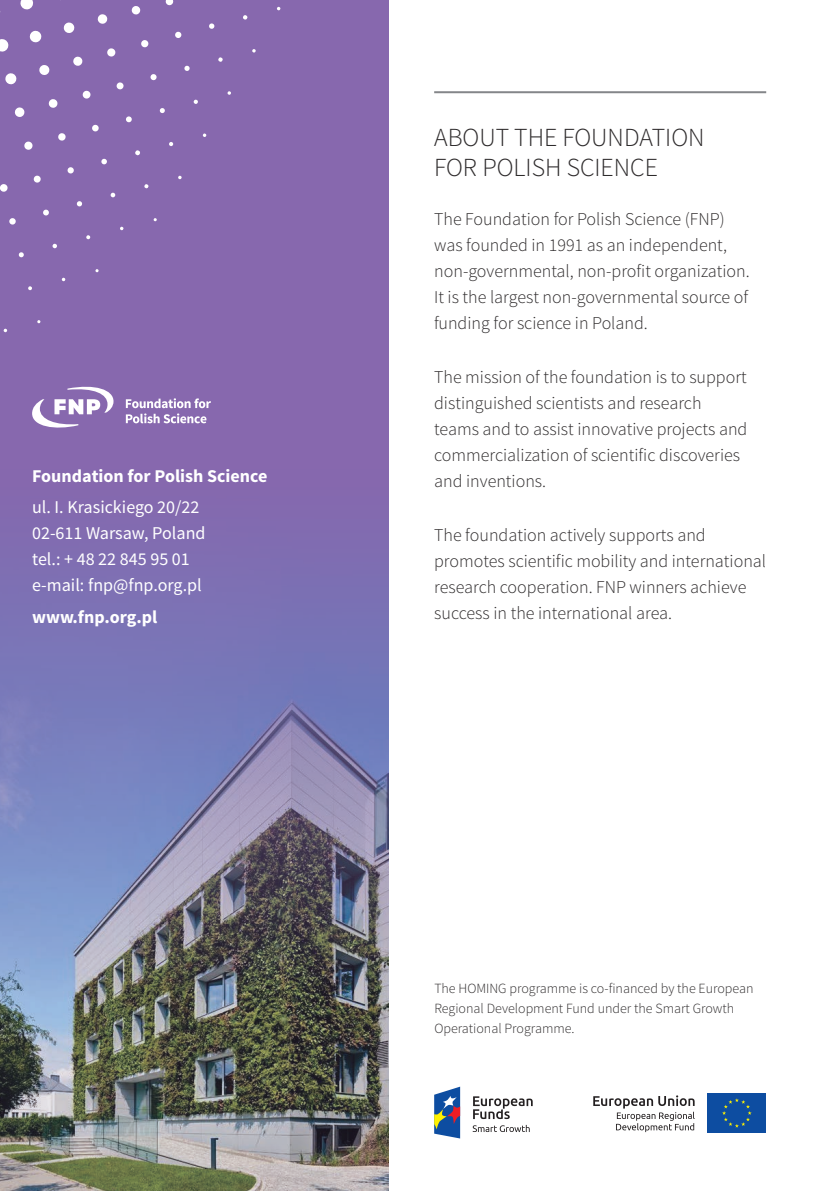
<style>
.page{position:relative;width:840px;height:1191px;background:#fff}
.page>*{position:absolute;margin:0;border:0;box-sizing:border-box;transform-origin:0 0}
.t1{font:300 26px/30px "Source Sans Pro";color:#2e2b2c}
.t2{font:300 18px/26px "Source Sans Pro";color:#2e2b2c}
.t3{font:18px "Source Sans Pro";color:#fff}
.t4{font:700 18px "Source Sans Pro";color:#fff}
.t5{font:300 14px/20px "Source Sans Pro";color:#2e2b2c}
</style>
<div class="page">
<div style="left:0;top:0;width:388px;height:1191px;background:#8768ae"></div>
<svg style="left:28px;top:286px;width:4px;height:4px"></svg>
<svg style="left:120px;top:226px;width:4px;height:4px"></svg>
<svg style="left:86px;top:235px;width:4px;height:4px"></svg>
<svg style="left:52px;top:243px;width:5px;height:5px"></svg>
<svg style="left:19px;top:252px;width:5px;height:5px"></svg>
<svg style="left:178px;top:176px;width:4px;height:3px"></svg>
<svg style="left:144px;top:184px;width:4px;height:4px"></svg>
<svg style="left:110px;top:192px;width:5px;height:6px"></svg>
<svg style="left:76px;top:201px;width:6px;height:6px"></svg>
<div style="left:43px;top:209px;width:6px;height:7px;background:#fff;border-radius:2px"></div>
<div style="left:9px;top:218px;width:7px;height:7px;background:#fff;border-radius:3px"></div>
<svg style="left:202px;top:133px;width:4px;height:4px"></svg>
<svg style="left:169px;top:142px;width:4px;height:4px"></svg>
<svg style="left:135px;top:150px;width:5px;height:5px"></svg>
<svg style="left:101px;top:158px;width:6px;height:7px"></svg>
<div style="left:67px;top:167px;width:7px;height:7px;background:#fff;border-radius:3px"></div>
<svg style="left:33px;top:175px;width:8px;height:8px"></svg>
<div style="left:0;top:184px;width:8px;height:8px;background:#fff;border-radius:3px"></div>
<svg style="left:227px;top:91px;width:4px;height:4px"></svg>
<svg style="left:193px;top:99px;width:5px;height:5px"></svg>
<svg style="left:159px;top:108px;width:6px;height:5px"></svg>
<svg style="left:125px;top:116px;width:7px;height:7px"></svg>
<div style="left:92px;top:124px;width:7px;height:8px;background:#fff;border-radius:3px"></div>
<div style="left:58px;top:133px;width:8px;height:8px;background:#fff;border-radius:3px"></div>
<svg style="left:24px;top:141px;width:9px;height:9px"></svg>
<svg style="left:252px;top:49px;width:4px;height:4px"></svg>
<svg style="left:218px;top:57px;width:5px;height:5px"></svg>
<svg style="left:184px;top:65px;width:6px;height:6px"></svg>
<div style="left:150px;top:74px;width:7px;height:6px;background:#fff;border-radius:3px"></div>
<svg style="left:116px;top:82px;width:8px;height:8px"></svg>
<svg style="left:82px;top:90px;width:9px;height:9px"></svg>
<svg style="left:48px;top:99px;width:10px;height:9px"></svg>
<svg style="left:14px;top:107px;width:11px;height:10px"></svg>
<svg style="left:243px;top:15px;width:4px;height:5px"></svg>
<svg style="left:209px;top:23px;width:5px;height:6px"></svg>
<svg style="left:175px;top:31px;width:7px;height:7px"></svg>
<div style="left:141px;top:40px;width:8px;height:8px;background:#fff;border-radius:3px"></div>
<svg style="left:107px;top:48px;width:9px;height:9px"></svg>
<svg style="left:73px;top:56px;width:10px;height:10px"></svg>
<svg style="left:39px;top:65px;width:11px;height:10px"></svg>
<svg style="left:5px;top:73px;width:12px;height:12px"></svg>
<svg style="left:165px;top:0;width:8px;height:6px"></svg>
<svg style="left:131px;top:6px;width:10px;height:9px"></svg>
<svg style="left:97px;top:14px;width:11px;height:10px"></svg>
<svg style="left:63px;top:22px;width:12px;height:11px"></svg>
<svg style="left:29px;top:30px;width:13px;height:13px"></svg>
<svg style="left:0;top:39px;width:9px;height:13px"></svg>
<svg style="left:20px;top:0;width:13px;height:10px"></svg>
<svg style="left:3px;top:328px;width:4px;height:4px"></svg>
<img style="left:0;top:576px;width:388px;height:615px">
<hr style="left:434px;top:91px;width:331px;height:2px;background:#848689">
<svg style="left:32px;top:386px;width:81px;height:42px"></svg>
<svg style="left:126px;top:398px;width:85px;height:25px"></svg>
<div style="left:707px;top:1093px;width:58px;height:39px;background:#0d4da1"></div>
<svg style="left:722px;top:1098px;width:29px;height:29px"></svg>
<svg style="left:593px;top:1095px;width:101px;height:37px"></svg>
<svg style="left:434px;top:1086px;width:26px;height:52px"></svg>
<svg style="left:472px;top:1096px;width:60px;height:36px"></svg>
<p class="t4" style="left:32px;top:464px;width:237px">Foundation for Polish Science</p>
<p class="t3" style="left:32px;top:496px;width:169px">ul. I. Krasickiego 20/22</p>
<p class="t3" style="left:32px;top:522px;width:175px">02-611 Warsaw, Poland</p>
<p class="t3" style="left:32px;top:548px;width:159px">tel.: + 48 22 845 95 01</p>
<p class="t3" style="left:32px;top:574px;width:171px">e-mail: fnp@fnp.org.pl</p>
<p class="t4" style="left:32px;top:605px;width:127px">www.fnp.org.pl</p>
<p class="t1" style="left:434px;top:122px;width:272px">ABOUT THE FOUNDATION<br>FOR POLISH SCIENCE</p>
<p class="t2" style="left:434px;top:206px;width:317px">The Foundation for Polish Science (FNP) was founded in 1991 as an independent, non-governmental, non-profit organization.<br>It is the largest non-governmental source of funding for science in Poland.</p>
<p class="t2" style="left:434px;top:364px;width:314px">The mission of the foundation is to support distinguished scientists and research teams and to assist innovative projects and commercialization of scientific discoveries and inventions.</p>
<p class="t2" style="left:434px;top:522px;width:333px">The foundation actively supports and promotes scientific mobility and international research cooperation. FNP winners achieve success in the international area.</p>
<p class="t5" style="left:434px;top:978px;width:320px">The HOMING programme is co-financed by the European<br>Regional Development Fund under the Smart Growth<br>Operational Programme.</p>
</div>
